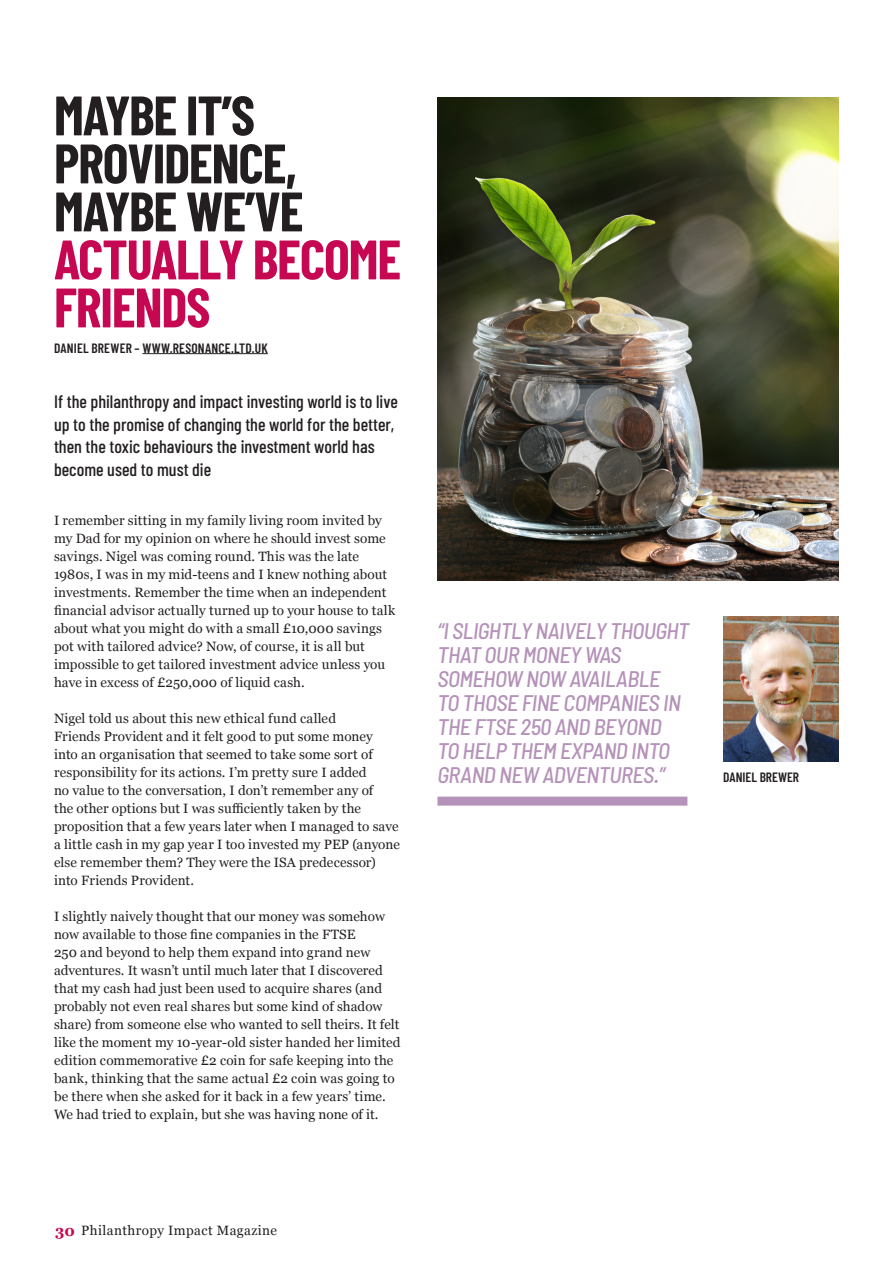
<style>
.page{position:relative;width:893px;height:1263px;background:#fff}
.page>*{position:absolute;margin:0;border:0;box-sizing:border-box;transform-origin:0 0}
.Main_title_large{font:700 55.5px/48px "Barlow Condensed";letter-spacing:-.02em;color:#231f20}
.Quote_large{font:italic 500 semi-condensed 22.5px/24px "Barlow";letter-spacing:-.02em;color:#b592b9}
.Intro_to_paragraph{font:500 18px/22.5px "Barlow Condensed";color:#231f20}
.Body_Text{font:13.5px/18px "Georgia";letter-spacing:.005em;color:#231f20}
.By_Name{font:600 13.5px "Barlow Condensed";letter-spacing:.015em;color:#231f20}
.Body_Text-2{font:13.5px "Georgia";letter-spacing:.03em;color:#231f20}
.author_name{font:600 13.5px "Barlow Condensed";color:#231f20}
.s1{color:#c60751}
.s2{font-weight:700;font-size:15px;color:#c60751}
</style>
<div class="page">
<img style="left:437px;top:98px;width:402px;height:482px">
<hr style="left:142px;top:353px;width:126px;height:1px;background:#231f20">
<img style="left:723px;top:616px;width:116px;height:145px">
<div style="left:437px;top:797px;width:250px;height:9px;background:#b592b9"></div>
<p class="Main_title_large" style="left:54px;top:88px;width:349px">MAYBE IT’S<br>PROVIDENCE,<br>MAYBE WE’VE<br><span class="s1">ACTUALLY BECOME<br>FRIENDS</span></p>
<p class="By_Name" style="left:54px;top:338px;width:215px">DANIEL BREWER – WWW.RESONANCE.LTD.UK</p>
<p class="Intro_to_paragraph" style="left:54px;top:389px;width:345px">If the philanthropy and impact investing world is to live up to the promise of changing the world for the better, then the toxic behaviours the investment world has become used to must die</p>
<p class="Body_Text" style="left:54px;top:510px;width:343px">I remember sitting in my family living room invited by my Dad for my opinion on where he should invest some savings. Nigel was coming round. This was the late 1980s, I was in my mid-teens and I knew nothing about investments. Remember the time when an independent financial advisor actually turned up to your house to talk about what you might do with a small £10,000 savings pot with tailored advice? Now, of course, it is all but impossible to get tailored investment advice unless you have in excess of £250,000 of liquid cash.</p>
<p class="Body_Text" style="left:54px;top:708px;width:347px">Nigel told us about this new ethical fund called<br>Friends Provident and it felt good to put some money into an organisation that seemed to take some sort of responsibility for its actions. I’m pretty sure I added<br>no value to the conversation, I don’t remember any of<br>the other options but I was sufficiently taken by the proposition that a few years later when I managed to save a little cash in my gap year I too invested my PEP (anyone else remember them? They were the ISA predecessor) into Friends Provident.</p>
<p class="Body_Text" style="left:54px;top:906px;width:348px">I slightly naively thought that our money was somehow now available to those fine companies in the FTSE<br>250 and beyond to help them expand into grand new adventures. It wasn’t until much later that I discovered that my cash had just been used to acquire shares (and probably not even real shares but some kind of shadow share) from someone else who wanted to sell theirs. It felt like the moment my 10-year-old sister handed her limited edition commemorative £2 coin for safe keeping into the bank, thinking that the same actual £2 coin was going to be there when she asked for it back in a few years’ time.<br>We had tried to explain, but she was having none of it.</p>
<p class="Quote_large" style="left:437px;top:618px;width:253px">“I SLIGHTLY NAIVELY THOUGHT<br>THAT OUR MONEY WAS<br>SOMEHOW NOW AVAILABLE<br>TO THOSE FINE COMPANIES IN<br>THE FTSE 250 AND BEYOND<br>TO HELP THEM EXPAND INTO<br>GRAND NEW ADVENTURES.”</p>
<p class="author_name" style="left:723px;top:768px;width:77px">DANIEL BREWER</p>
<p class="Body_Text-2" style="left:55px;top:1221px;width:223px"><span class="s2">30</span> Philanthropy Impact Magazine</p>
</div>
